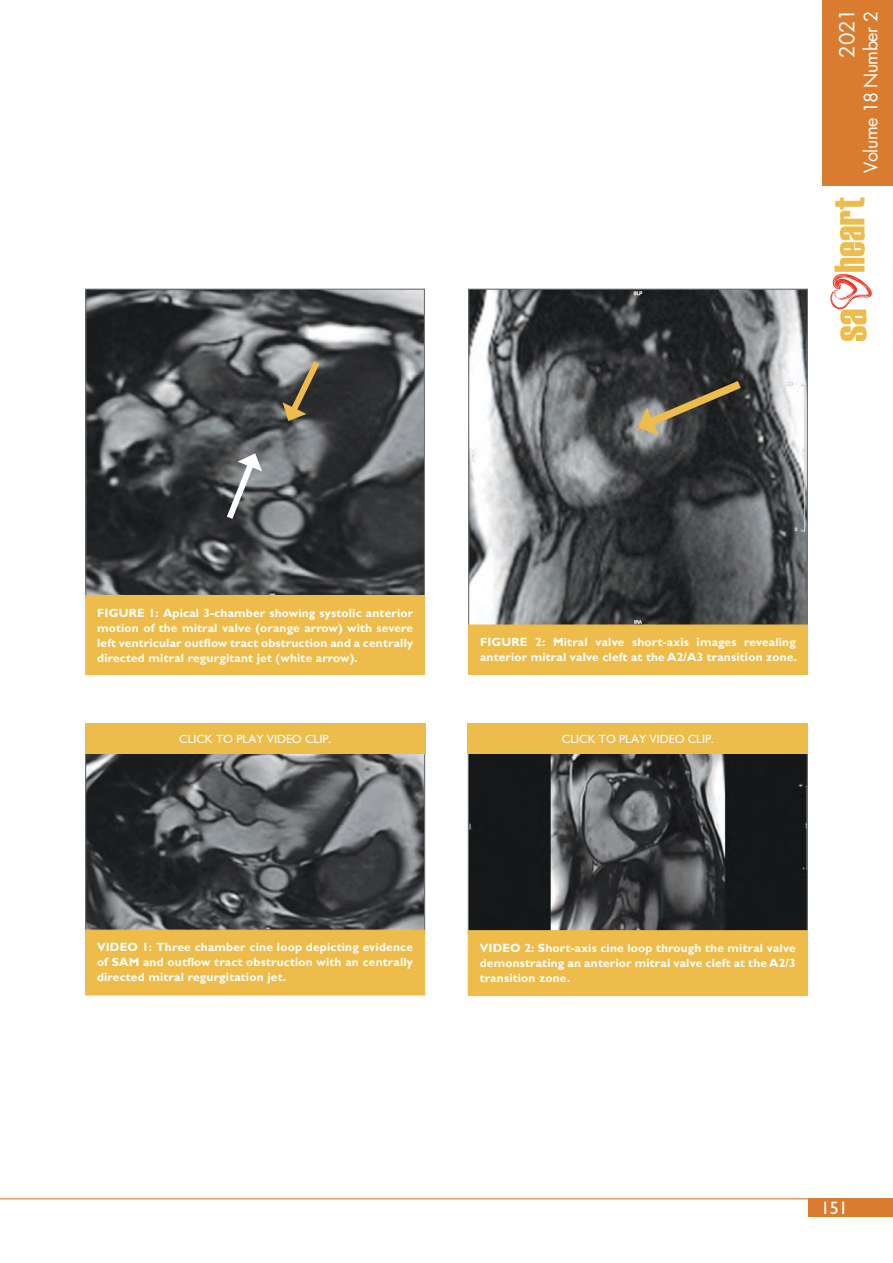
<style>
.page{position:relative;width:893px;height:1263px;background:#fff}
.page>*{position:absolute;margin:0;border:0;box-sizing:border-box;transform-origin:0 0}
.t1{font:20.25px "Futura Std";color:#fff}
.t2{font:18px "Futura Std";letter-spacing:-.03em;color:#fff}
.t3{font:18px "Gill Sans Std";color:#fff}
.t4{font:700 12px/15px "Gill Sans Std";letter-spacing:.015em;color:#fff;text-align:justify}
.t5{font:12px "Gill Sans Std";letter-spacing:-.005em;color:#fff}
</style>
<div class="page">
<hr style="left:0;top:1198px;width:827px;height:1px;background:#da7c2f">
<div style="left:808px;top:1198px;width:85px;height:18px;background:#da7c2f"></div>
<svg style="left:830px;top:197px;width:42px;height:144px"></svg>
<div style="left:822px;top:0;width:71px;height:186px;background:#da7c2f"></div>
<img style="left:87px;top:753px;width:336px;height:177px">
<div style="left:85px;top:930px;width:340px;height:65px;background:#eebc4a"></div>
<img style="left:470px;top:753px;width:336px;height:177px">
<div style="left:468px;top:930px;width:340px;height:66px;background:#eebc4a;border:1px solid #eebc4a"></div>
<img style="left:87px;top:291px;width:336px;height:304px">
<div style="left:85px;top:595px;width:340px;height:80px;background:#eebc4a"></div>
<svg style="left:222px;top:453px;width:40px;height:72px"></svg>
<svg style="left:283px;top:354px;width:42px;height:67px;background:#766f5c"></svg>
<img style="left:470px;top:291px;width:336px;height:333px">
<div style="left:468px;top:624px;width:340px;height:51px;background:#eebc4a;border:1px solid #eebc4a"></div>
<svg style="left:637px;top:375px;width:112px;height:60px;background:#524c3e"></svg>
<div style="left:85px;top:723px;width:340px;height:30px;background:#eebc4a"></div>
<div style="left:468px;top:723px;width:340px;height:30px;background:#eebc4a"></div>
<h1 class="t1" style="left:834px;top:58px;width:50px;rotate:-90deg">2021</h1>
<h2 class="t2" style="left:859px;top:173px;width:163px;rotate:-90deg">Volume 18 Number 2</h2>
<p class="t4" style="left:97px;top:605px;width:318px;text-indent:52px">1: Apical 3-chamber showing systolic anterior motion of the mitral valve (orange arrow) with severe left ventricular outflow tract obstruction and a centrally directed mitral regurgitant jet (white arrow).</p>
<p class="t4" style="left:97px;top:605px;width:17px">FIGURE</p>
<p class="t4" style="left:480px;top:635px;width:319px;text-align:right">2: Mitral valve short-axis images revealing<br>anterior mitral valve cleft at the A2/A3 transition zone.</p>
<p class="t4" style="left:480px;top:635px;width:17px">FIGURE</p>
<p class="t5" style="left:179px;top:731px;width:153px">C LIC K TO PLAY VIDEO C LIP.</p>
<p class="t5" style="left:562px;top:731px;width:153px">C LIC K TO PLAY VIDEO C LIP.</p>
<p class="t4" style="left:97px;top:940px;width:10px">VIDEO</p>
<p class="t4" style="left:97px;top:940px;width:317px;text-indent:45px">1: Three chamber cine loop depicting evidence of SAM and outflow tract obstruction with an centrally directed mitral regurgitation jet.</p>
<p class="t4" style="left:480px;top:940px;width:10px">VIDEO</p>
<p class="t4" style="left:480px;top:940px;width:317px;text-indent:45px">2: Short-axis cine loop through the mitral valve demonstrating an anterior mitral valve cleft at the A2/3 transition zone.</p>
<h2 class="t3" style="left:821px;top:1197px;width:28px">151</h2>
</div>
